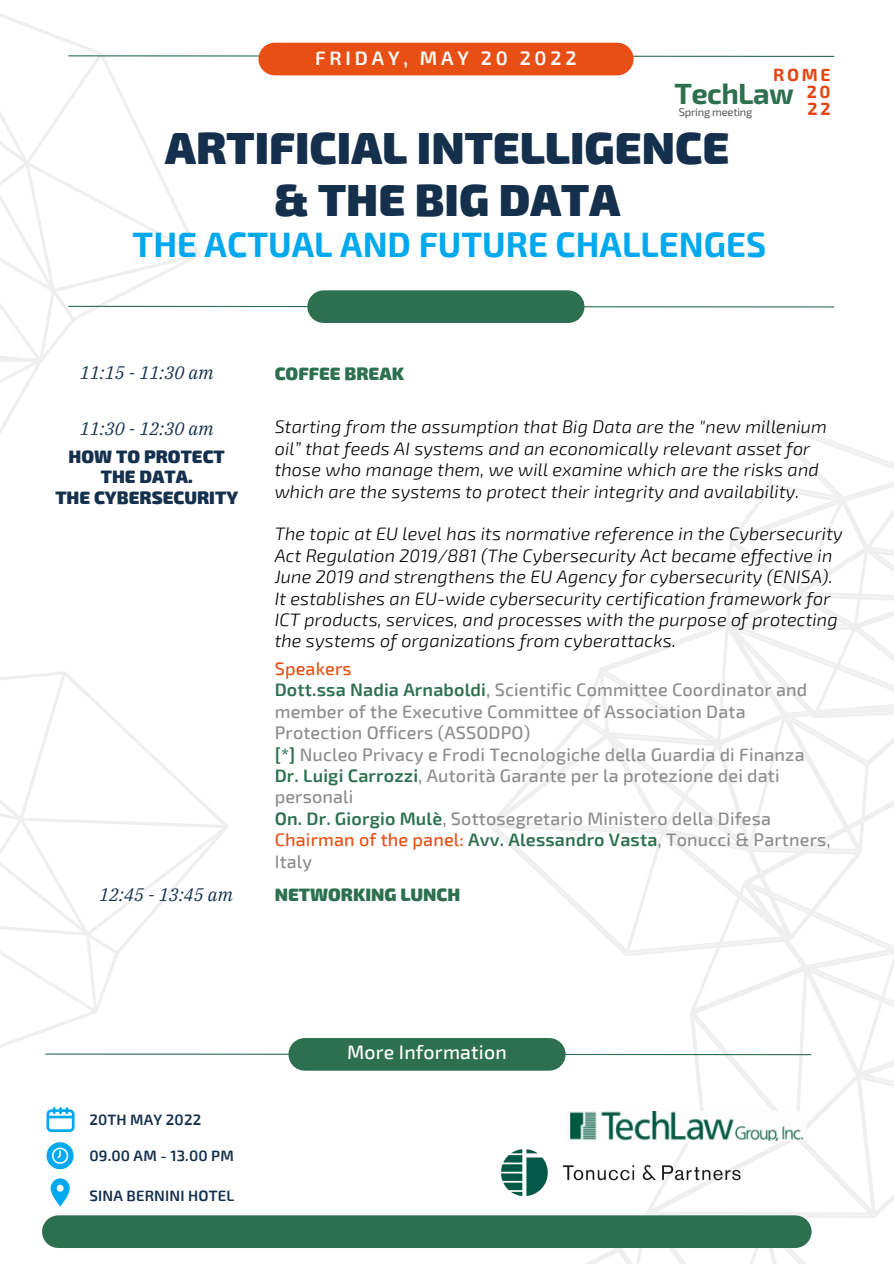
<style>
.page{position:relative;width:894px;height:1264px;background:#fff}
.page>*{position:absolute;margin:0;border:0;box-sizing:border-box;transform-origin:0 0}
.t1{font:900 45px "Exo 2";color:#14304d}
.t2{font:700 34.5px "Exo 2";color:#00a9ed}
.t3{font:700 29.25px "Exo 2";letter-spacing:-.02em;color:#2c704f}
.t4{font:600 19.5px "Exo 2";letter-spacing:.195em;color:#fff}
.t5{font:500 19.5px "Exo 2";letter-spacing:.01em;color:#fff}
.t6{font:italic 300 18px/21.5px "Exo 2";letter-spacing:.01em;color:#000}
.t7{font:500 18px/21.5px "Exo 2";letter-spacing:.01em;color:#8b8c8d}
.t8{font:italic 18px "IBM Plex Serif";letter-spacing:.01em;color:#14304d}
.t9{font:900 18px "Exo 2";color:#14304d}
.t10{font:900 18px "Exo 2";color:#2c704f}
.t11{font:500 18px "Exo 2";letter-spacing:.01em;color:#e84f14}
.t12{font:700 17.55px "Exo 2";letter-spacing:.15em;color:#e54513}
.t13{font:600 15px "Exo 2";letter-spacing:.01em;color:#14304d}
.t14{font:11.1px "Exo 2";letter-spacing:-.02em;color:#555}
.s1{font-weight:600;color:#2c704f}
.s2{color:#e84f14}
</style>
<div class="page">
<svg style="left:0;top:14px;width:200px;height:347px"></svg>
<svg style="left:0;top:672px;width:228px;height:376px"></svg>
<svg style="left:0;top:358px;width:42px;height:505px"></svg>
<svg style="left:68px;top:305px;width:766px;height:3px"></svg>
<svg style="left:68px;top:55px;width:766px;height:3px"></svg>
<svg style="left:727px;top:416px;width:166px;height:206px"></svg>
<svg style="left:512px;top:1214px;width:366px;height:49px"></svg>
<svg style="left:490px;top:622px;width:403px;height:331px"></svg>
<svg style="left:645px;top:792px;width:248px;height:422px"></svg>
<div style="left:323px;top:290px;width:245px;height:33px;background:#2c704f"></div>
<div style="left:275px;top:43px;width:342px;height:32px;background:#e84f14"></div>
<div style="left:764px;top:791px;width:40px;height:40px;background:#fff;border-radius:50%"></div>
<svg style="left:45px;top:1052px;width:766px;height:3px"></svg>
<div style="left:305px;top:1038px;width:244px;height:32px;background:#2c704f"></div>
<div style="left:58px;top:1215px;width:737px;height:32px;background:#2c704f"></div>
<svg style="left:46px;top:1107px;width:29px;height:24px"></svg>
<svg style="left:47px;top:1142px;width:27px;height:27px"></svg>
<svg style="left:51px;top:1178px;width:19px;height:28px"></svg>
<img style="left:569px;top:1111px;width:237px;height:29px">
<img style="left:501px;top:1149px;width:239px;height:46px">
<p class="t4" style="left:315px;top:45px;width:263px">FRIDAY, MAY 20 2022</p>
<p class="t12" style="left:773px;top:64px;width:59px">ROME</p>
<p class="t12" style="left:806px;top:80px;width:25px">20</p>
<p class="t12" style="left:807px;top:97px;width:24px">22</p>
<p class="t3" style="left:674px;top:74px;width:121px">TechLaw</p>
<p class="t14" style="left:678px;top:105px;width:75px">Spring meeting</p>
<p class="t1" style="left:165px;top:118px;width:565px">ARTIFICIAL INTELLIGENCE</p>
<p class="t1" style="left:274px;top:170px;width:347px">&amp; THE BIG DATA</p>
<p class="t2" style="left:132px;top:222px;width:635px">THE ACTUAL AND FUTURE CHALLENGES</p>
<p class="t8" style="left:80px;top:360px;width:135px">11:15 - 11:30 am</p>
<p class="t10" style="left:275px;top:361px;width:131px">COFFEE BREAK</p>
<p class="t8" style="left:80px;top:417px;width:135px">11:30 - 12:30 am</p>
<p class="t9" style="left:69px;top:444px;width:158px">HOW TO PROTECT</p>
<p class="t9" style="left:101px;top:465px;width:93px">THE DATA.</p>
<p class="t9" style="left:55px;top:485px;width:184px">THE CYBERSECURITY</p>
<p class="t6" style="left:275px;top:415px;width:553px">Starting from the assumption that Big Data are the "new millenium oil” that feeds AI systems and an economically relevant asset for those who manage them, we will examine which are the risks and which are the systems to protect their integrity and availability.</p>
<p class="t6" style="left:275px;top:522px;width:569px">The topic at EU level has its normative reference in the Cybersecurity Act Regulation 2019/881 (The Cybersecurity Act became effective in June 2019 and strengthens the EU Agency for cybersecurity (ENISA).<br>It establishes an EU-wide cybersecurity certification framework for ICT products, services, and processes with the purpose of protecting the systems of organizations from cyberattacks.</p>
<p class="t11" style="left:275px;top:657px;width:78px">Speakers</p>
<p class="t7" style="left:275px;top:678px;width:534px"><span class="s1">Dott.ssa Nadia Arnaboldi</span>, Scientific Committee Coordinator and member of the Executive Committee of Association Data<br>Protection Officers (ASSODPO)</p>
<p class="t7" style="left:275px;top:742px;width:531px"><span class="s1">[*]</span> Nucleo Privacy e Frodi Tecnologiche della Guardia di Finanza</p>
<p class="t7" style="left:275px;top:764px;width:506px"><span class="s1">Dr. Luigi Carrozzi</span>, Autorità Garante per la protezione dei dati personali</p>
<p class="t7" style="left:275px;top:806px;width:497px"><span class="s1">On. Dr. Giorgio Mulè</span>, Sottosegretario Ministero della Difesa</p>
<p class="t7" style="left:275px;top:828px;width:557px"><span class="s2">Chairman of the panel:</span> <span class="s1">Avv. Alessandro Vasta</span>, Tonucci &amp; Partners,<br>Italy</p>
<p class="t8" style="left:99px;top:882px;width:135px">12:45 - 13:45 am</p>
<p class="t10" style="left:275px;top:883px;width:187px">NETWORKING LUNCH</p>
<p class="t13" style="left:89px;top:1109px;width:113px">20TH MAY 2022</p>
<p class="t13" style="left:89px;top:1145px;width:146px">09.00 AM - 13.00 PM</p>
<p class="t13" style="left:89px;top:1185px;width:146px">SINA BERNINI HOTEL</p>
<p class="t5" style="left:347px;top:1039px;width:161px">More Information</p>
</div>
